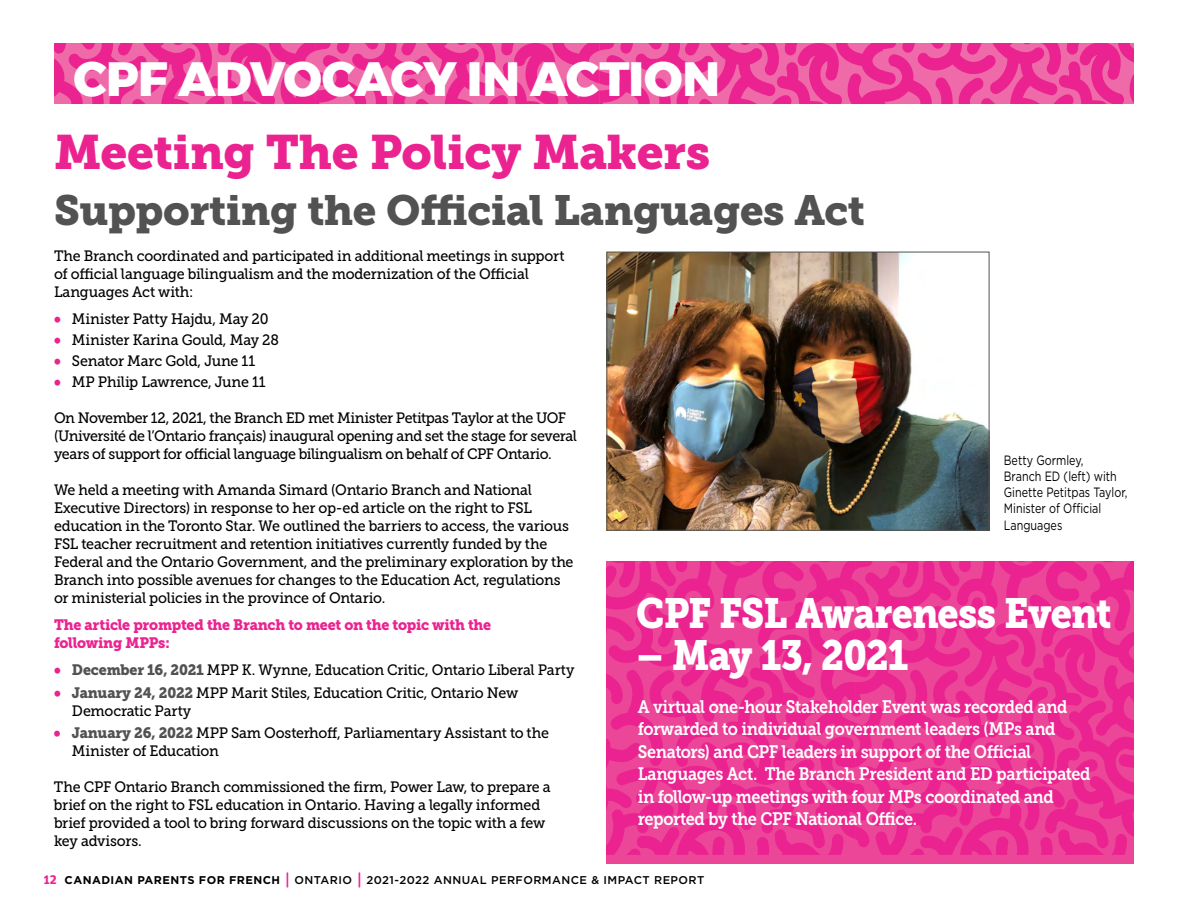
<style>
.page{position:relative;width:1188px;height:918px;background:#fff}
.page>*{position:absolute;margin:0;border:0;box-sizing:border-box;transform-origin:0 0}
.t1{font:48px "Museo Slab 900";letter-spacing:-.01em;color:#eb2390}
.t2{font:800 48px "Montserrat";letter-spacing:-.01em;color:#fff}
.t3{font:42px "Museo Slab 900";letter-spacing:-.01em;color:#515251}
.t4{font:42px "Museo Slab 900";letter-spacing:-.025em;color:#fff;scale:.9 1}
.t5{font:18px/22.5px "Museo Slab 700";letter-spacing:-.025em;color:#fff;scale:.9 1}
.t6{font:15px/18px "Museo Slab 500";letter-spacing:-.02em;color:#000;scale:.95 1}
.t7{font:15px/18px "Museo Slab 900";letter-spacing:-.02em;color:#eb2390;scale:.95 1}
.t8{font:13.5px/16.2px "Gotham";color:#000;scale:.8 1}
.t9{font:500 11.25px "Gotham";letter-spacing:.04em;color:#000}
.s1{font-family:"Museo Slab";color:#eb2390}
.s2{font-family:"Museo Slab 900";color:#515251}
.s3{font-family:"Unit Rounded Pro";font-weight:700;font-size:13.5px;color:#eb2390}
.s4{font-weight:700}
.s5{font-family:"Unit Rounded Pro";font-weight:900;font-size:16.5px;color:#eb2390}
</style>
<div class="page">
<div style="left:607px;top:562px;width:527px;height:302px;background:#ec4699"></div>
<svg style="left:607px;top:562px;width:527px;height:293px"></svg>
<svg style="left:54px;top:44px;width:1080px;height:60px;background:#ec429a"></svg>
<img style="left:609px;top:254px;width:378px;height:274px">
<div style="left:607px;top:252px;width:382px;height:278px;border:1px solid #515251"></div>
<h1 class="t2" style="left:74px;top:40px;width:648px">CPF ADVOCACY IN ACTION</h1>
<h1 class="t1" style="left:54px;top:124px;width:658px">Meeting The Policy Makers</h1>
<h2 class="t3" style="left:54px;top:186px;width:813px">Supporting the Official Languages Act</h2>
<p class="t6" style="left:54px;top:247px;width:539px">The Branch coordinated and participated in additional meetings in support of official language bilingualism and the modernization of the Official<br>Languages Act with:</p>
<p class="t6" style="left:54px;top:310px;width:227px"><span class="s1">•</span> Minister Patty Hajdu, May 20</p>
<p class="t6" style="left:54px;top:331px;width:238px"><span class="s1">•</span> Minister Karina Gould, May 28</p>
<p class="t6" style="left:54px;top:352px;width:213px"><span class="s1">•</span> Senator Marc Gold, June 11</p>
<p class="t6" style="left:54px;top:373px;width:224px"><span class="s1">•</span> MP Philip Lawrence, June 11</p>
<p class="t6" style="left:54px;top:409px;width:552px">On November 12, 2021, the Branch ED met Minister Petitpas Taylor at the UOF (Université de l’Ontario français) inaugural opening and set the stage for several years of support for official language bilingualism on behalf of CPF Ontario.</p>
<p class="t6" style="left:54px;top:481px;width:548px">We held a meeting with Amanda Simard (Ontario Branch and National Executive Directors) in response to her op-ed article on the right to FSL education in the Toronto Star. We outlined the barriers to access, the various FSL teacher recruitment and retention initiatives currently funded by the Federal and the Ontario Government, and the preliminary exploration by the Branch into possible avenues for changes to the Education Act, regulations or ministerial policies in the province of Ontario.</p>
<p class="t7" style="left:54px;top:616px;width:462px">The article prompted the Branch to meet on the topic with the following MPPs:</p>
<p class="t6" style="left:54px;top:661px;width:549px"><span class="s1">•</span> <span class="s2">December 16, 2021</span> MPP K. Wynne, Education Critic, Ontario Liberal Party</p>
<p class="t6" style="left:72px;top:684px;width:471px;text-indent:-18px"><span class="s1">•</span> <span class="s2">January 24, 2022</span> MPP Marit Stiles, Education Critic, Ontario New<br>Democratic Party</p>
<p class="t6" style="left:72px;top:724px;width:504px;text-indent:-18px"><span class="s1">•</span> <span class="s2">January 26, 2022</span> MPP Sam Oosterhoff, Parliamentary Assistant to the<br>Minister of Education</p>
<p class="t6" style="left:54px;top:778px;width:524px">The CPF Ontario Branch commissioned the firm, Power Law, to prepare a brief on the right to FSL education in Ontario. Having a legally informed brief provided a tool to bring forward discussions on the topic with a few key advisors.</p>
<p class="t8" style="left:1004px;top:452px;width:156px">Betty Gormley,<br>Branch ED (left) with<br>Ginette Petitpas Taylor,<br>Minister of Official<br>Languages</p>
<h2 class="t4" style="left:636px;top:589px;width:530px">CPF FSL Awareness Event</h2>
<h2 class="t4" style="left:636px;top:631px;width:304px">– May 13, 2021</h2>
<p class="t5" style="left:638px;top:695px;width:505px">A virtual one-hour Stakeholder Event was recorded and forwarded to individual government leaders (MPs and Senators) and CPF leaders in support of the Official Languages Act. The Branch President and ED participated in follow-up meetings with four MPs coordinated and reported by the CPF National Office.</p>
<p class="t9" style="left:43px;top:873px;width:663px"><span class="s3">12</span> <span class="s4">CANADIAN PARENTS FOR FRENCH</span> <span class="s5">|</span> ONTARIO <span class="s5">|</span> 2021-2022 ANNUAL PERFORMANCE &amp; IMPACT REPORT</p>
</div>
